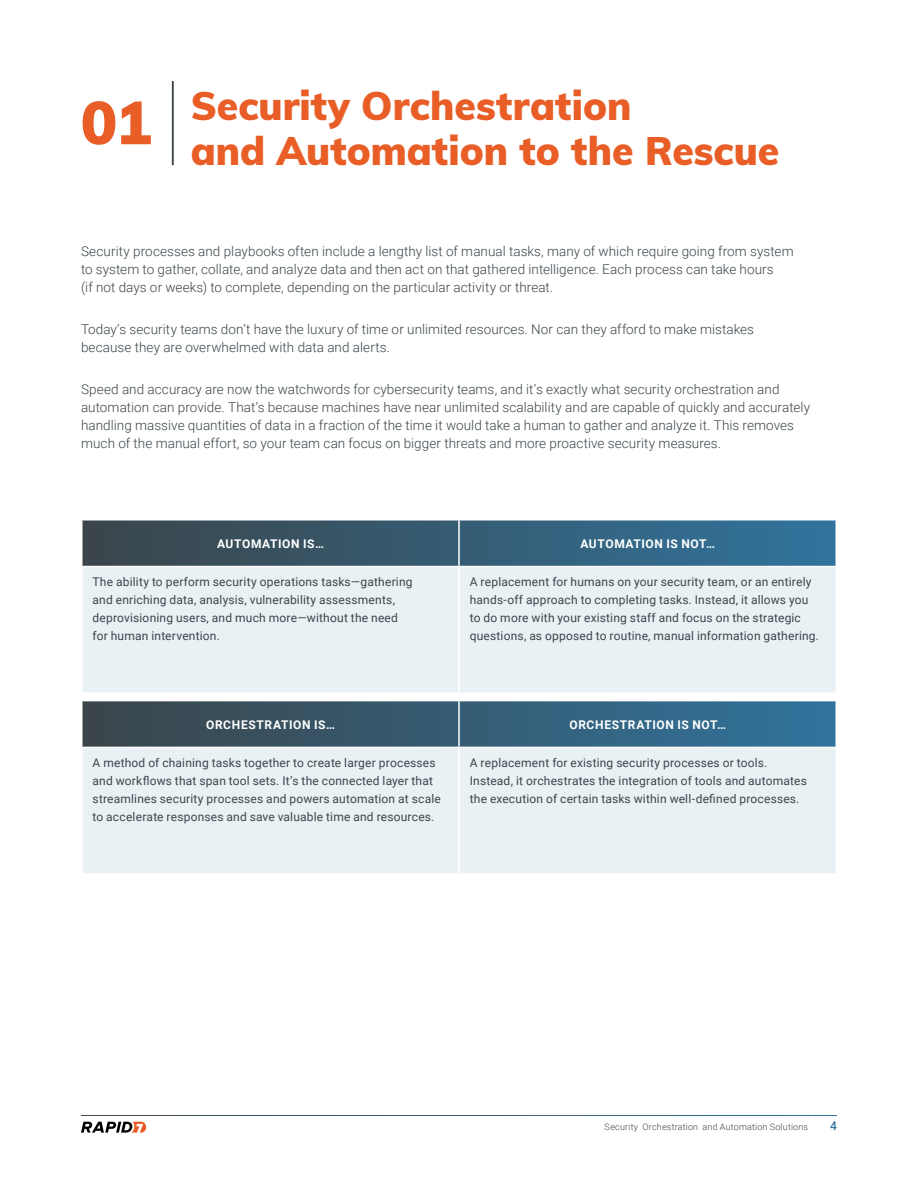
<style>
.page{position:relative;width:918px;height:1188px;background:#fff}
.page>*{position:absolute;margin:0;border:0;box-sizing:border-box;transform-origin:0 0}
.Page_Section{font:900 60px "Muli";color:#e85e26}
.Section_Title{font:900 39px/45px "Muli";color:#e85e26}
.Body{font:300 13.5px/18px "Roboto";letter-spacing:.005em;color:#3b454a}
.Table_Body{font:12px/18px "Roboto";letter-spacing:.015em;color:#3b454a}
.Table_Header{font:700 12px "Roboto";letter-spacing:.055em;color:#fff}
.t1{font:500 12px "Roboto";color:#31739c}
.t2{font:300 9px "Roboto";letter-spacing:.02em;color:#3b454a}
</style>
<div class="page">
<svg style="left:813px;top:1115px;width:24px;height:1px"></svg>
<svg style="left:81px;top:1122px;width:65px;height:11px"></svg>
<hr style="left:172px;top:81px;width:2px;height:84px;background:#3b454a">
<svg style="left:82px;top:520px;width:754px;height:46px;background:#395f76"></svg>
<div style="left:82px;top:567px;width:754px;height:125px;background:#eaf1f5"></div>
<hr style="left:458px;top:520px;width:2px;height:46px;background:#fff">
<hr style="left:458px;top:567px;width:2px;height:125px;background:#fff">
<svg style="left:82px;top:701px;width:754px;height:46px;background:#395f76"></svg>
<div style="left:82px;top:748px;width:754px;height:125px;background:#eaf1f5"></div>
<hr style="left:458px;top:701px;width:2px;height:46px;background:#fff">
<hr style="left:458px;top:748px;width:2px;height:125px;background:#fff">
<p class="Page_Section" style="left:81px;top:78px;width:72px">01</p>
<p class="Section_Title" style="left:191px;top:82px;width:590px">Security Orchestration<br>and Automation to the Rescue</p>
<p class="Body" style="left:81px;top:242px;width:714px">Security processes and playbooks often include a lengthy list of manual tasks, many of which require going from system to system to gather, collate, and analyze data and then act on that gathered intelligence. Each process can take hours<br>(if not days or weeks) to complete, depending on the particular activity or threat.</p>
<p class="Body" style="left:81px;top:320px;width:675px">Today’s security teams don’t have the luxury of time or unlimited resources. Nor can they afford to make mistakes because they are overwhelmed with data and alerts.</p>
<p class="Body" style="left:81px;top:380px;width:731px">Speed and accuracy are now the watchwords for cybersecurity teams, and it’s exactly what security orchestration and automation can provide. That’s because machines have near unlimited scalability and are capable of quickly and accurately handling massive quantities of data in a fraction of the time it would take a human to gather and analyze it. This removes much of the manual effort, so your team can focus on bigger threats and more proactive security measures.</p>
<p class="Table_Header" style="left:217px;top:535px;width:108px">AUTOMATION IS…</p>
<p class="Table_Header" style="left:580px;top:535px;width:136px">AUTOMATION IS NOT…</p>
<p class="Table_Body" style="left:93px;top:573px;width:322px">The ability to perform security operations tasks—gathering and enriching data, analysis, vulnerability assessments, deprovisioning users, and much more—without the need for human intervention.</p>
<p class="Table_Body" style="left:470px;top:573px;width:351px">A replacement for humans on your security team, or an entirely hands-off approach to completing tasks. Instead, it allows you to do more with your existing staff and focus on the strategic questions, as opposed to routine, manual information gathering.</p>
<p class="Table_Header" style="left:206px;top:716px;width:130px">ORCHESTRATION IS…</p>
<p class="Table_Header" style="left:569px;top:716px;width:158px">ORCHESTRATION IS NOT…</p>
<p class="Table_Body" style="left:93px;top:753px;width:350px">A method of chaining tasks together to create larger processes and workflows that span tool sets. It’s the connected layer that streamlines security processes and powers automation at scale to accelerate responses and save valuable time and resources.</p>
<p class="Table_Body" style="left:470px;top:753px;width:339px">A replacement for existing security processes or tools.<br>Instead, it orchestrates the integration of tools and automates the execution of certain tasks within well-defined processes.</p>
<p class="t2" style="left:605px;top:1120px;width:205px">Security Orchestration and Automation Solutions</p>
<p class="t1" style="left:830px;top:1118px;width:8px">4</p>
</div>
